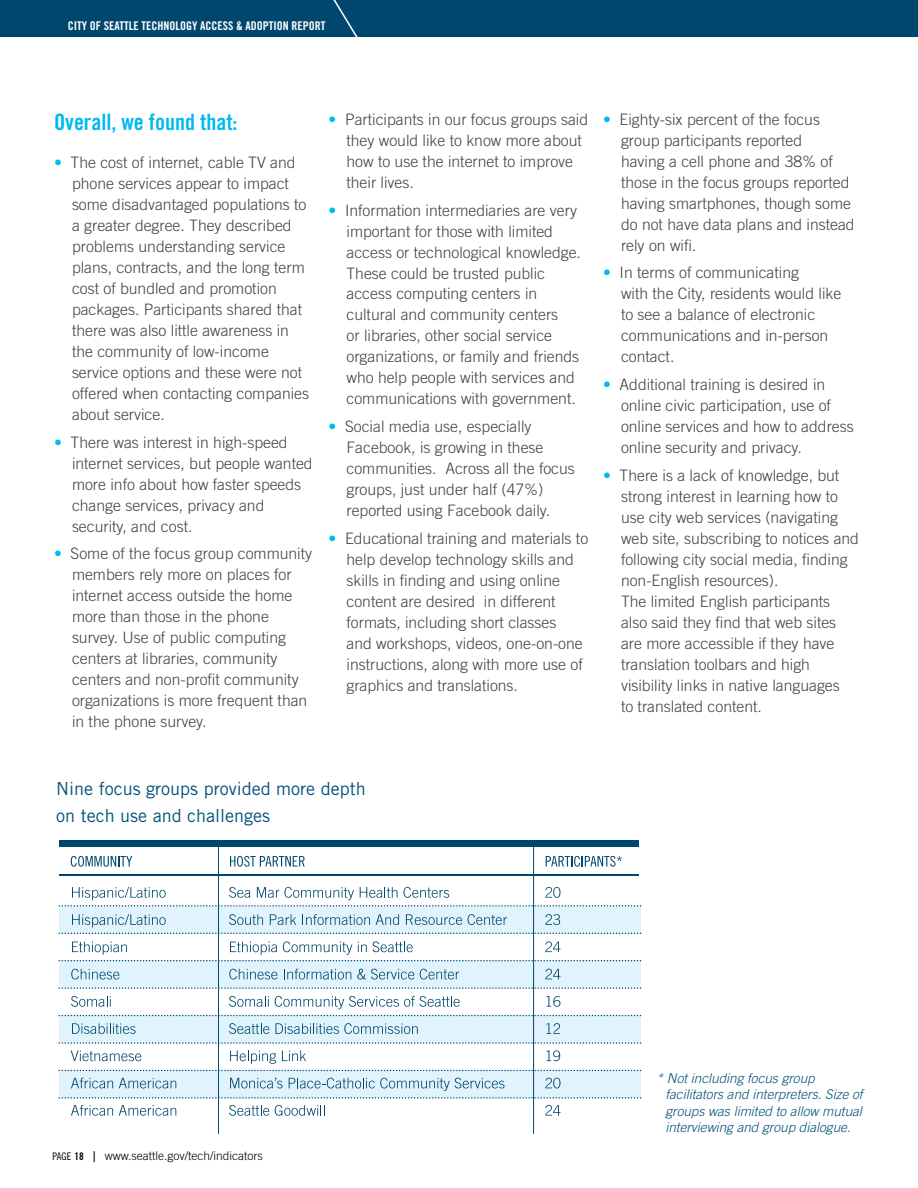
<style>
.page{position:relative;width:918px;height:1188px;background:#fff}
.page>*{position:absolute;margin:0;border:0;box-sizing:border-box;transform-origin:0 0}
.t1{font:22.5px "Trade Gothic Bold Cond Twenty";color:#00b9f1}
.t2{font:18px/27px "Trade Gothic";color:#005278}
.t3{font:300 15.75px/21px "Trade Gothic";color:#414042}
.t4{font:italic 300 13.5px/16.5px "Trade Gothic";color:#005278}
.t5{font:12px "Trade Gothic Bold Cond Twenty";color:#fff}
.t6{font:300 12px "Trade Gothic";color:#000}
.s1{color:#00b9f1}
.s2{font-family:"Trade Gothic Cond Eighteen";font-weight:400;font-size:10.5px}
.s3{font-family:"Trade Gothic Bold Cond Twenty";font-weight:400;font-size:10.5px}
.s4{font-family:"Trade Gothic Bold Cond Twenty";font-weight:400;font-size:14.7px}
</style>
<div class="page">
<div style="left:0;top:0;width:918px;height:37px;background:#00476e"></div>
<div style="left:59px;top:906px;width:582px;height:27px;background:#e1f4fd"></div>
<div style="left:59px;top:961px;width:582px;height:27px;background:#e1f4fd"></div>
<div style="left:59px;top:1016px;width:582px;height:27px;background:#e1f4fd"></div>
<div style="left:59px;top:1070px;width:582px;height:28px;background:#e1f4fd"></div>
<svg style="left:71px;top:969px;width:48px;height:11px"></svg>
<svg style="left:229px;top:969px;width:49px;height:11px"></svg>
<svg style="left:284px;top:969px;width:67px;height:11px"></svg>
<svg style="left:357px;top:969px;width:57px;height:11px"></svg>
<svg style="left:420px;top:969px;width:39px;height:11px"></svg>
<svg style="left:545px;top:969px;width:15px;height:10px"></svg>
<svg style="left:71px;top:996px;width:40px;height:11px"></svg>
<svg style="left:229px;top:996px;width:40px;height:11px"></svg>
<svg style="left:275px;top:996px;width:185px;height:13px"></svg>
<svg style="left:546px;top:996px;width:14px;height:11px"></svg>
<svg style="left:72px;top:1023px;width:64px;height:11px"></svg>
<svg style="left:229px;top:1023px;width:40px;height:11px"></svg>
<svg style="left:275px;top:1023px;width:143px;height:11px"></svg>
<svg style="left:546px;top:1023px;width:14px;height:11px"></svg>
<svg style="left:71px;top:1051px;width:70px;height:10px"></svg>
<svg style="left:230px;top:1051px;width:46px;height:13px"></svg>
<svg style="left:282px;top:1051px;width:24px;height:10px"></svg>
<svg style="left:546px;top:1050px;width:14px;height:11px"></svg>
<svg style="left:71px;top:1078px;width:42px;height:10px"></svg>
<svg style="left:119px;top:1078px;width:57px;height:10px"></svg>
<svg style="left:230px;top:1078px;width:53px;height:10px"></svg>
<svg style="left:289px;top:1078px;width:216px;height:13px"></svg>
<svg style="left:545px;top:1078px;width:15px;height:10px"></svg>
<svg style="left:71px;top:1105px;width:42px;height:11px"></svg>
<svg style="left:119px;top:1105px;width:57px;height:11px"></svg>
<svg style="left:229px;top:1105px;width:40px;height:11px"></svg>
<svg style="left:275px;top:1105px;width:50px;height:11px"></svg>
<svg style="left:545px;top:1105px;width:15px;height:11px"></svg>
<div style="left:59px;top:841px;width:580px;height:6px;background:#00476e"></div>
<hr style="left:59px;top:874px;width:580px;height:2px;background:#00476e">
<svg style="left:230px;top:856px;width:75px;height:11px"></svg>
<svg style="left:71px;top:856px;width:61px;height:11px"></svg>
<svg style="left:546px;top:856px;width:76px;height:11px"></svg>
<hr style="left:533px;top:843px;width:1px;height:291px;background:#00476e">
<hr style="left:218px;top:846px;width:1px;height:288px;background:#00476e">
<svg style="left:59px;top:887px;width:582px;height:20px"></svg>
<svg style="left:59px;top:914px;width:582px;height:20px"></svg>
<svg style="left:59px;top:941px;width:582px;height:20px"></svg>
<svg style="left:59px;top:987px;width:582px;height:2px"></svg>
<svg style="left:59px;top:1015px;width:582px;height:1px"></svg>
<svg style="left:59px;top:1042px;width:582px;height:2px"></svg>
<svg style="left:59px;top:1070px;width:582px;height:1px"></svg>
<svg style="left:59px;top:1097px;width:582px;height:2px"></svg>
<p class="t5" style="left:68px;top:18px;width:259px">CITY OF SEATTLE TECHNOLOGY ACCESS &amp; ADOPTION REPORT</p>
<h1 class="t1" style="left:54px;top:108px;width:185px">OVERALL, WE FOUND THAT:</h1>
<p class="t3" style="left:72px;top:152px;width:239px;text-indent:-18px"><span class="s1">•</span> The cost of internet, cable TV and phone services appear to impact some disadvantaged populations to a greater degree. They described problems understanding service plans, contracts, and the long term cost of bundled and promotion packages. Participants shared that there was also little awareness in the community of low-income service options and these were not offered when contacting companies about service.</p>
<p class="t3" style="left:72px;top:431px;width:242px;text-indent:-18px"><span class="s1">•</span> There was interest in high-speed internet services, but people wanted more info about how faster speeds change services, privacy and security, and cost.</p>
<p class="t3" style="left:72px;top:543px;width:242px;text-indent:-18px"><span class="s1">•</span> Some of the focus group community members rely more on places for internet access outside the home more than those in the phone survey. Use of public computing centers at libraries, community centers and non-profit community organizations is more frequent than in the phone survey.</p>
<p class="t3" style="left:347px;top:108px;width:243px;text-indent:-18px"><span class="s1">•</span> Participants in our focus groups said they would like to know more about how to use the internet to improve their lives.</p>
<p class="t3" style="left:347px;top:199px;width:236px;text-indent:-18px"><span class="s1">•</span> Information intermediaries are very important for those with limited access or technological knowledge.<br>These could be trusted public access computing centers in cultural and community centers<br>or libraries, other social service organizations, or family and friends who help people with services and communications with government.</p>
<p class="t3" style="left:347px;top:416px;width:230px;text-indent:-18px"><span class="s1">•</span> Social media use, especially<br>Facebook, is growing in these communities. Across all the focus groups, just under half (47%) reported using Facebook daily.</p>
<p class="t3" style="left:347px;top:528px;width:243px;text-indent:-18px"><span class="s1">•</span> Educational training and materials to help develop technology skills and skills in finding and using online content are desired in different formats, including short classes<br>and workshops, videos, one-on-one instructions, along with more use of graphics and translations.</p>
<p class="t3" style="left:621px;top:108px;width:235px;text-indent:-18px"><span class="s1">•</span> Eighty-six percent of the focus group participants reported<br>having a cell phone and 38% of those in the focus groups reported having smartphones, though some do not have data plans and instead rely on wifi.</p>
<p class="t3" style="left:621px;top:262px;width:222px;text-indent:-18px"><span class="s1">•</span> In terms of communicating<br>with the City, residents would like to see a balance of electronic communications and in-person contact.</p>
<p class="t3" style="left:621px;top:374px;width:234px;text-indent:-18px"><span class="s1">•</span> Additional training is desired in online civic participation, use of online services and how to address online security and privacy.</p>
<p class="t3" style="left:621px;top:465px;width:240px;text-indent:-18px"><span class="s1">•</span> There is a lack of knowledge, but strong interest in learning how to use city web services (navigating web site, subscribing to notices and following city social media, finding non-English resources).<br>The limited English participants also said they find that web sites are more accessible if they have translation toolbars and high visibility links in native languages<br>to translated content.</p>
<p class="t2" style="left:56px;top:774px;width:311px">N ine focus groups provided more depth on tech use and challenges</p>
<p class="t6" style="left:52px;top:1149px;width:212px"><span class="s2">PAGE</span> <span class="s3">18</span> <span class="s4">|</span> www.seattle.gov/tech/indicators</p>
<p class="t4" style="left:665px;top:1070px;width:199px;text-indent:-9px">* Not including focus group facilitators and interpreters. Size of groups was limited to allow mutual interviewing and group dialogue.</p>
</div>
